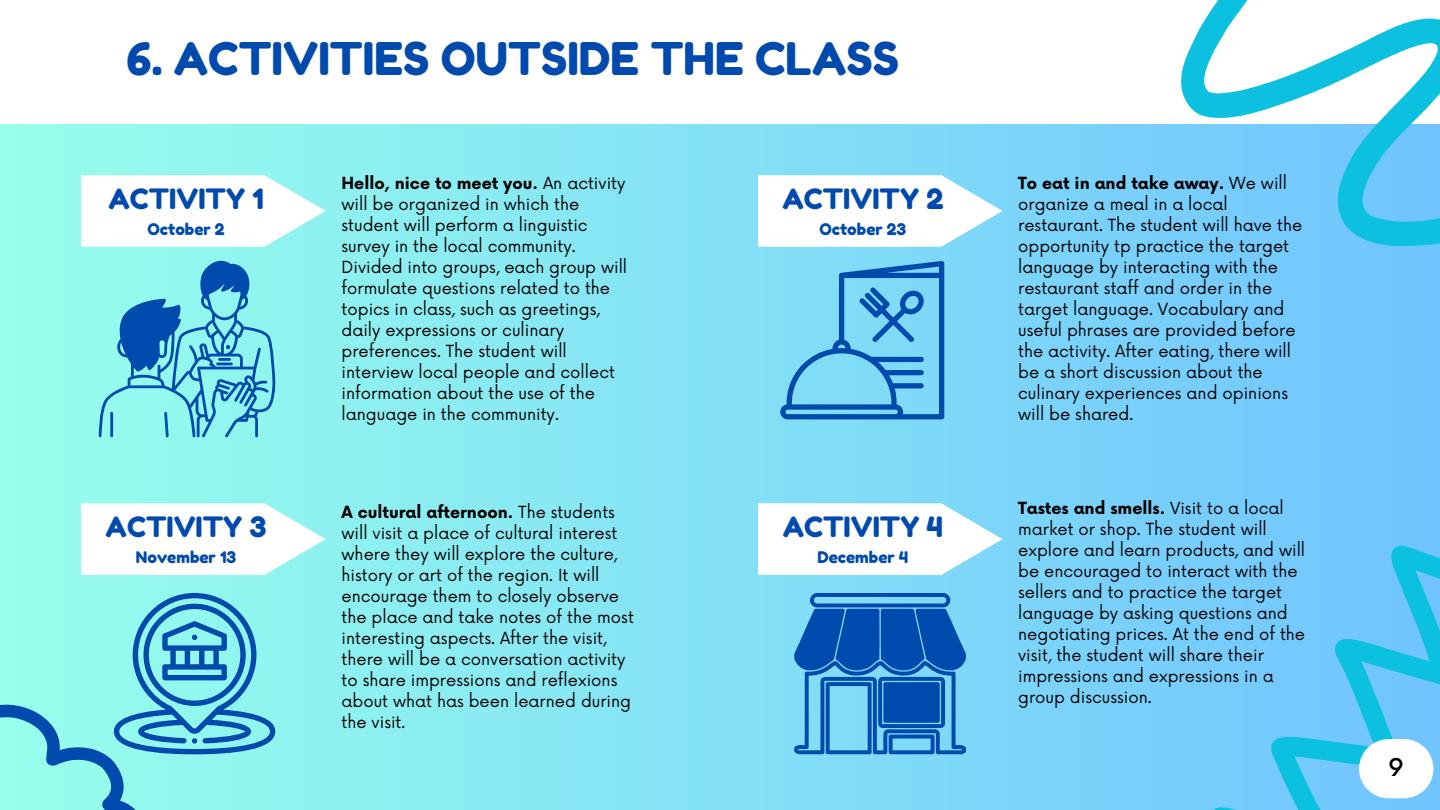
<style>
.page{position:relative;width:1440px;height:810px;background:#fff}
.page>*{position:absolute;margin:0;border:0;box-sizing:border-box;transform-origin:0 0}
.t1{font:45px "Fredoka One";color:#004aad}
.t2{font:28px "Fredoka One";color:#004aad}
.t3{font:500 24px "Now";color:#000}
.t4{font:16.3px/21px "Now";color:#000}
.t5{font:16px "Fredoka One";color:#004aad}
.s1{font-weight:700}
</style>
<div class="page">
<div style="left:0;top:0;width:1440px;height:810px;background:linear-gradient(to right,#97ffec,#70c3ff)"></div>
<svg style="left:1204px;top:518px;width:236px;height:292px;background:#64c7f8"></svg>
<div style="left:0;top:0;width:1440px;height:123px;background:#fff"></div>
<svg style="left:1145px;top:0;width:295px;height:314px;fill:#75cbfd"></svg>
<svg style="left:1359px;top:739px;width:74px;height:59px"></svg>
<svg style="left:81px;top:175px;width:244px;height:72px"></svg>
<svg style="left:99px;top:261px;width:176px;height:176px;background:#6ac8dc"></svg>
<svg style="left:81px;top:503px;width:244px;height:72px"></svg>
<svg style="left:0;top:593px;width:275px;height:217px;background:#79dae2"></svg>
<svg style="left:780px;top:261px;width:164px;height:158px;background:#62bae6"></svg>
<svg style="left:758px;top:503px;width:244px;height:72px"></svg>
<svg style="left:794px;top:593px;width:172px;height:161px;background:#3181c9"></svg>
<svg style="left:758px;top:175px;width:244px;height:72px"></svg>
<h1 class="t1" style="left:127px;top:32px;width:774px">6. ACTIVITIES OUTSIDE THE CLASS</h1>
<h2 class="t2" style="left:108px;top:182px;width:157px">ACTIVITY 1</h2>
<p class="t5" style="left:148px;top:219px;width:79px">October 2</p>
<h2 class="t2" style="left:106px;top:510px;width:162px">ACTIVITY 3</h2>
<p class="t5" style="left:136px;top:547px;width:102px">November 13</p>
<p class="t4" style="left:342px;top:174px;width:287px"><span class="s1">Hello, nice to meet you.</span> An activity will be organized in which the student will perform a linguistic survey in the local community.<br>Divided into groups, each group will formulate questions related to the topics in class, such as greetings, daily expressions or culinary preferences. The student will interview local people and collect information about the use of the language in the community.</p>
<p class="t4" style="left:342px;top:502px;width:294px"><span class="s1">A cultural afternoon.</span> The students will visit a place of cultural interest where they will explore the culture, history or art of the region. It will encourage them to closely observe the place and take notes of the most interesting aspects. After the visit, there will be a conversation activity to share impressions and reflexions about what has been learned during the visit.</p>
<h2 class="t2" style="left:782px;top:182px;width:163px">ACTIVITY 2</h2>
<p class="t5" style="left:819px;top:219px;width:88px">October 23</p>
<h2 class="t2" style="left:783px;top:510px;width:162px">ACTIVITY 4</h2>
<p class="t5" style="left:817px;top:547px;width:92px">December 4</p>
<p class="t4" style="left:1018px;top:174px;width:286px"><span class="s1">To eat in and take away.</span> We will organize a meal in a local restaurant. The student will have the opportunity tp practice the target language by interacting with the restaurant staff and order in the target language. Vocabulary and useful phrases are provided before the activity. After eating, there will be a short discussion about the culinary experiences and opinions will be shared.</p>
<p class="t4" style="left:1018px;top:498px;width:289px"><span class="s1">Tastes and smells.</span> Visit to a local market or shop. The student will explore and learn products, and will be encouraged to interact with the sellers and to practice the target language by asking questions and negotiating prices. At the end of the visit, the student will share their impressions and expressions in a group discussion.</p>
<h3 class="t3" style="left:1388px;top:754px;width:17px">9</h3>
</div>
